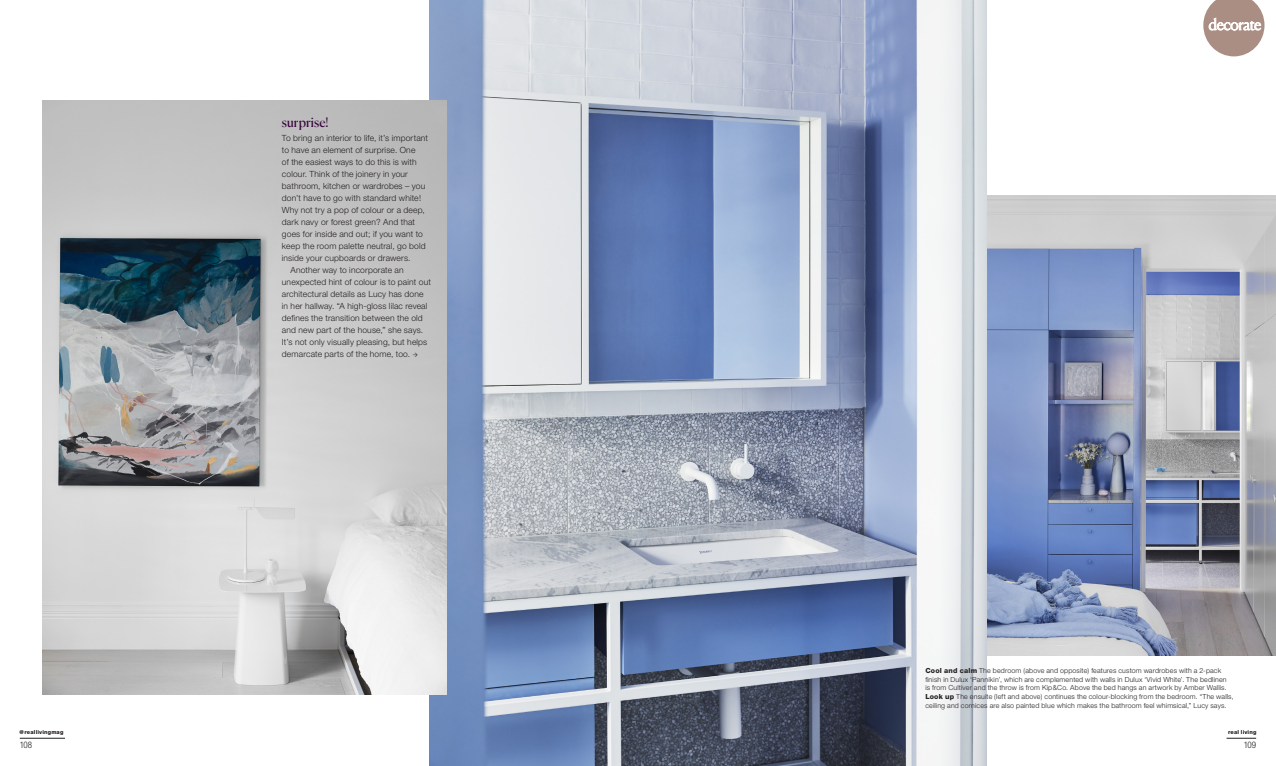
<style>
.page{position:relative;width:1276px;height:766px;background:#fff}
.page>*{position:absolute;margin:0;border:0;box-sizing:border-box;transform-origin:0 0}
.t1{font:13px "Canela";letter-spacing:.005em;color:#37043b}
.t2{font:300 condensed 9px "Helvetica Neue";letter-spacing:-.03em;color:#231f20}
.t3{font:300 8.5px "Helvetica Neue";letter-spacing:.02em;color:#231f20}
.t4{font:300 7px/8.8px "Helvetica Neue";letter-spacing:.025em;color:#231f20}
.t5{font:800 5.5px "Helvetica Neue";letter-spacing:.03em;color:#231f20}
.s1{font-family:"Real Living New";font-weight:400}
.s2{font-weight:800}
</style>
<div class="page">
<svg style="left:1203px;top:0;width:61px;height:56px"></svg>
<img style="left:986px;top:195px;width:290px;height:459px">
<img style="left:429px;top:0;width:557px;height:765px">
<img style="left:42px;top:101px;width:405px;height:593px">
<hr style="left:1226px;top:737px;width:30px;height:1px;background:#231f20">
<hr style="left:20px;top:737px;width:45px;height:1px;background:#231f20">
<p class="t5" style="left:20px;top:728px;width:45px">@reallivingmag</p>
<p class="t2" style="left:20px;top:739px;width:14px">108</p>
<h1 class="t1" style="left:282px;top:112px;width:48px">surprise!</h1>
<p class="t3" style="left:282px;top:133px;width:148px">To bring an interior to life, it’s important</p>
<p class="t3" style="left:282px;top:145px;width:135px">to have an element of surprise. One</p>
<p class="t3" style="left:282px;top:157px;width:136px">of the easiest ways to do this is with</p>
<p class="t3" style="left:282px;top:169px;width:128px">colour. Think of the joinery in your</p>
<p class="t3" style="left:282px;top:181px;width:145px">bathroom, kitchen or wardrobes – you</p>
<p class="t3" style="left:282px;top:193px;width:141px">don’t have to go with standard white!</p>
<p class="t3" style="left:282px;top:205px;width:144px">Why not try a pop of colour or a deep,</p>
<p class="t3" style="left:282px;top:217px;width:135px">dark navy or forest green? And that</p>
<p class="t3" style="left:282px;top:229px;width:143px">goes for inside and out; if you want to</p>
<p class="t3" style="left:282px;top:241px;width:145px">keep the room palette neutral, go bold</p>
<p class="t3" style="left:282px;top:253px;width:130px">inside your cupboards or drawers.</p>
<p class="t3" style="left:290px;top:265px;width:115px">Another way to incorporate an</p>
<p class="t3" style="left:282px;top:277px;width:150px">unexpected hint of colour is to paint out</p>
<p class="t3" style="left:282px;top:289px;width:143px">architectural details as Lucy has done</p>
<p class="t3" style="left:282px;top:301px;width:147px">in her hallway. “A high-gloss lilac reveal</p>
<p class="t3" style="left:282px;top:313px;width:142px">defines the transition between the old</p>
<p class="t3" style="left:282px;top:325px;width:143px">and new part of the house,” she says.</p>
<p class="t3" style="left:282px;top:337px;width:147px">It’s not only visually pleasing, but helps</p>
<p class="t3" style="left:282px;top:349px;width:137px">demarcate parts of the home, too. <span class="s1">A</span></p>
<p class="t4" style="left:925px;top:665px;width:310px"><span class="s2">Cool and calm</span> The bedroom (above and opposite) features custom wardrobes with a 2-pack finish in Dulux ‘Pannikin’, which are complemented with walls in Dulux ‘Vivid White’. The bedlinen<br>is from Cultiver and the throw is from Kip&amp;Co. Above the bed hangs an artwork by Amber Wallis.<br><span class="s2">Look up</span> The ensuite (left and above) continues the colour-blocking from the bedroom. “The walls, ceiling and cornices are also painted blue which makes the bathroom feel whimsical,” Lucy says.</p>
<p class="t5" style="left:1228px;top:728px;width:30px">real living</p>
<p class="t2" style="left:1243px;top:739px;width:14px">109</p>
</div>
